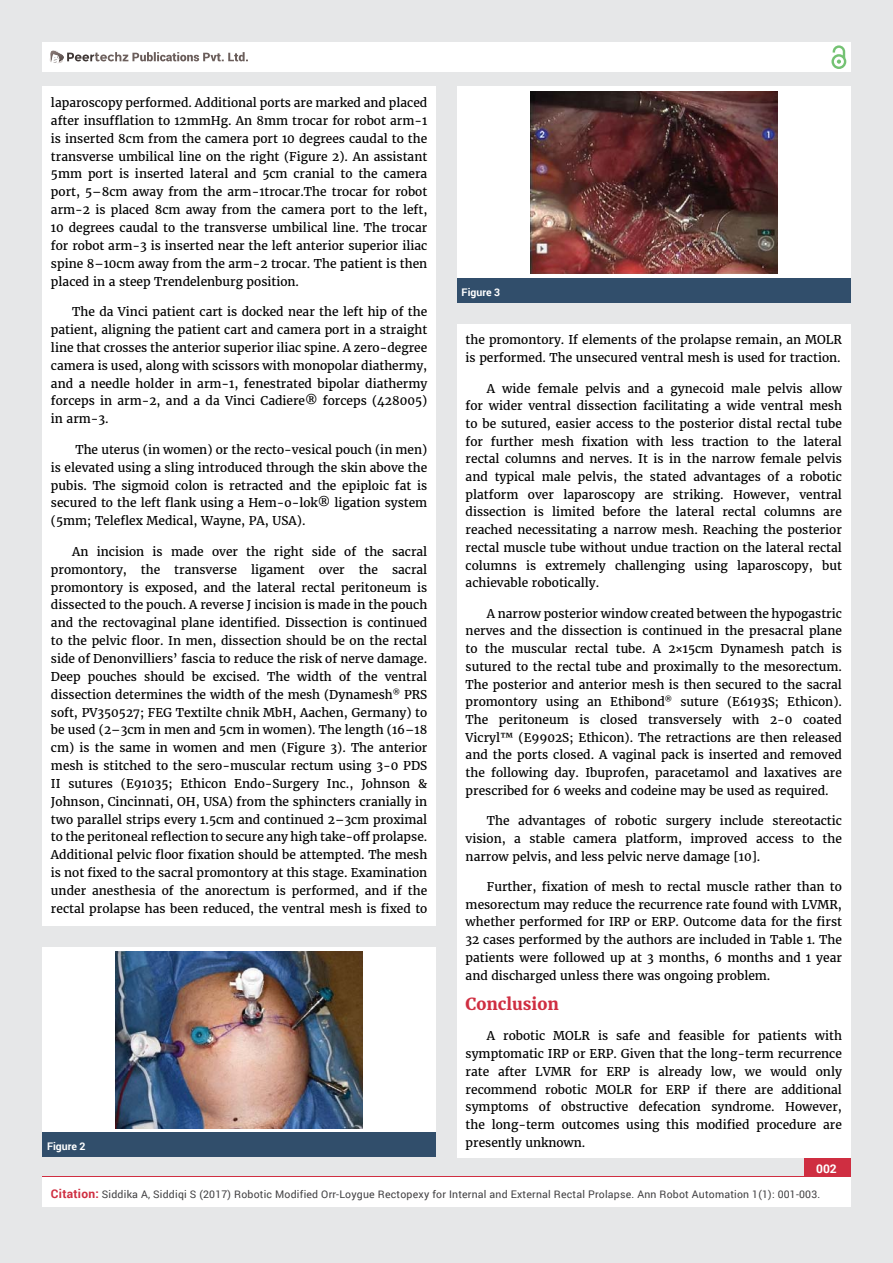
<style>
.page{position:relative;width:893px;height:1263px;background:#e6e7e8}
.page>*{position:absolute;margin:0;border:0;box-sizing:border-box;transform-origin:0 0}
.t1{font:700 16.5px "Merriweather";color:#cf2e41}
.t2{font:12px/17.9px "Merriweather";color:#000;text-align:justify}
.t3{font:700 12px "Roboto";color:#fff}
.t4{font:10.5px "Roboto";letter-spacing:.02em;color:#414042}
.t5{font:700 10.5px "Roboto";color:#fff}
.s1{font-weight:700;font-size:12px;color:#cf2e41}
</style>
<div class="page">
<div style="left:42px;top:43px;width:808px;height:29px;background:#fff"></div>
<div style="left:831px;top:54px;width:15px;height:15px;border:2px solid #74c273;border-radius:50%"></div>
<svg style="left:831px;top:45px;width:15px;height:19px"></svg>
<div style="left:804px;top:1157px;width:46px;height:50px;background:#cf2e41"></div>
<svg style="left:49px;top:50px;width:199px;height:14px"></svg>
<div style="left:42px;top:1177px;width:808px;height:30px;background:#fff"></div>
<div style="left:42px;top:87px;width:394px;height:839px;background:#fff"></div>
<div style="left:457px;top:324px;width:393px;height:834px;background:#fff"></div>
<div style="left:43px;top:947px;width:393px;height:186px;background:#fff"></div>
<div style="left:43px;top:1133px;width:393px;height:24px;background:#314e6b"></div>
<img style="left:116px;top:952px;width:247px;height:176px">
<div style="left:457px;top:87px;width:393px;height:191px;background:#fff"></div>
<div style="left:457px;top:278px;width:393px;height:25px;background:#314e6b"></div>
<img style="left:530px;top:91px;width:247px;height:183px">
<p class="t2" style="left:51px;top:94px;width:378px">laparoscopy performed. Additional ports are marked and placed after insufflation to 12mmHg. An 8mm trocar for robot arm-1 is inserted 8cm from the camera port 10 degrees caudal to the transverse umbilical line on the right (Figure 2). An assistant 5mm port is inserted lateral and 5cm cranial to the camera port, 5–8cm away from the arm-1trocar.The trocar for robot arm-2 is placed 8cm away from the camera port to the left, 10 degrees caudal to the transverse umbilical line. The trocar for robot arm-3 is inserted near the left anterior superior iliac spine 8–10cm away from the arm-2 trocar. The patient is then placed in a steep Trendelenburg position.</p>
<p class="t2" style="left:51px;top:303px;width:378px;text-indent:21px">The da Vinci patient cart is docked near the left hip of the patient, aligning the patient cart and camera port in a straight line that crosses the anterior superior iliac spine. A zero-degree camera is used, along with scissors with monopolar diathermy, and a needle holder in arm-1, fenestrated bipolar diathermy forceps in arm-2, and a da Vinci Cadiere® forceps (428005) in arm-3.</p>
<p class="t2" style="left:51px;top:441px;width:378px;text-indent:24px">The uterus (in women) or the recto-vesical pouch (in men) is elevated using a sling introduced through the skin above the pubis. The sigmoid colon is retracted and the epiploic fat is secured to the left flank using a Hem-o-lok® ligation system (5mm; Teleflex Medical, Wayne, PA, USA).</p>
<p class="t2" style="left:51px;top:543px;width:378px;text-indent:21px">An incision is made over the right side of the sacral promontory, the transverse ligament over the sacral promontory is exposed, and the lateral rectal peritoneum is dissected to the pouch. A reverse J incision is made in the pouch and the rectovaginal plane identified. Dissection is continued to the pelvic floor. In men, dissection should be on the rectal side of Denonvilliers’ fascia to reduce the risk of nerve damage.<br>Deep pouches should be excised. The width of the ventral dissection determines the width of the mesh (Dynamesh<sup>®</sup> PRS soft, PV350527; FEG Textilte chnik MbH, Aachen, Germany) to be used (2–3cm in men and 5cm in women). The length (16–18 cm) is the same in women and men (Figure 3). The anterior mesh is stitched to the sero-muscular rectum using 3-0 PDS II sutures (E91035; Ethicon Endo-Surgery Inc., Johnson &amp; Johnson, Cincinnati, OH, USA) from the sphincters cranially in two parallel strips every 1.5cm and continued 2–3cm proximal to the peritoneal reflection to secure any high take-off prolapse.<br>Additional pelvic floor fixation should be attempted. The mesh is not fixed to the sacral promontory at this stage. Examination under anesthesia of the anorectum is performed, and if the rectal prolapse has been reduced, the ventral mesh is fixed to</p>
<p class="t5" style="left:47px;top:1139px;width:40px">Figure 2</p>
<p class="t5" style="left:462px;top:285px;width:40px">Figure 3</p>
<p class="t2" style="left:466px;top:331px;width:378px">the promontory. If elements of the prolapse remain, an MOLR is performed. The unsecured ventral mesh is used for traction.</p>
<p class="t2" style="left:466px;top:379px;width:378px;text-indent:21px">A wide female pelvis and a gynecoid male pelvis allow for wider ventral dissection facilitating a wide ventral mesh to be sutured, easier access to the posterior distal rectal tube for further mesh fixation with less traction to the lateral rectal columns and nerves. It is in the narrow female pelvis and typical male pelvis, the stated advantages of a robotic platform over laparoscopy are striking. However, ventral dissection is limited before the lateral rectal columns are reached necessitating a narrow mesh. Reaching the posterior rectal muscle tube without undue traction on the lateral rectal columns is extremely challenging using laparoscopy, but achievable robotically.</p>
<p class="t2" style="left:466px;top:605px;width:378px;text-indent:21px">A narrow posterior window created between the hypogastric nerves and the dissection is continued in the presacral plane to the muscular rectal tube. A 2×15cm Dynamesh patch is sutured to the rectal tube and proximally to the mesorectum.<br>The posterior and anterior mesh is then secured to the sacral promontory using an Ethibond<sup>®</sup> suture (E6193S; Ethicon).<br>The peritoneum is closed transversely with 2-0 coated Vicryl™ (E9902S; Ethicon). The retractions are then released and the ports closed. A vaginal pack is inserted and removed the following day. Ibuprofen, paracetamol and laxatives are prescribed for 6 weeks and codeine may be used as required.</p>
<p class="t2" style="left:466px;top:812px;width:378px;text-indent:21px">The advantages of robotic surgery include stereotactic vision, a stable camera platform, improved access to the narrow pelvis, and less pelvic nerve damage [10].</p>
<p class="t2" style="left:466px;top:878px;width:378px;text-indent:21px">Further, fixation of mesh to rectal muscle rather than to mesorectum may reduce the recurrence rate found with LVMR, whether performed for IRP or ERP. Outcome data for the first 32 cases performed by the authors are included in Table 1. The patients were followed up at 3 months, 6 months and 1 year and discharged unless there was ongoing problem.</p>
<h1 class="t1" style="left:466px;top:994px;width:95px">Conclusion</h1>
<p class="t2" style="left:466px;top:1027px;width:378px;text-indent:21px">A robotic MOLR is safe and feasible for patients with symptomatic IRP or ERP. Given that the long-term recurrence rate after LVMR for ERP is already low, we would only recommend robotic MOLR for ERP if there are additional symptoms of obstructive defecation syndrome. However, the long-term outcomes using this modified procedure are presently unknown.</p>
<p class="t3" style="left:816px;top:1161px;width:22px">002</p>
<p class="t4" style="left:51px;top:1187px;width:771px"><span class="s1">Citation:</span> Siddika A, Siddiqi S (2017) Robotic Modified Orr-Loygue Rectopexy for Internal and External Rectal Prolapse. Ann Robot Automation 1(1): 001-003.</p>
</div>
